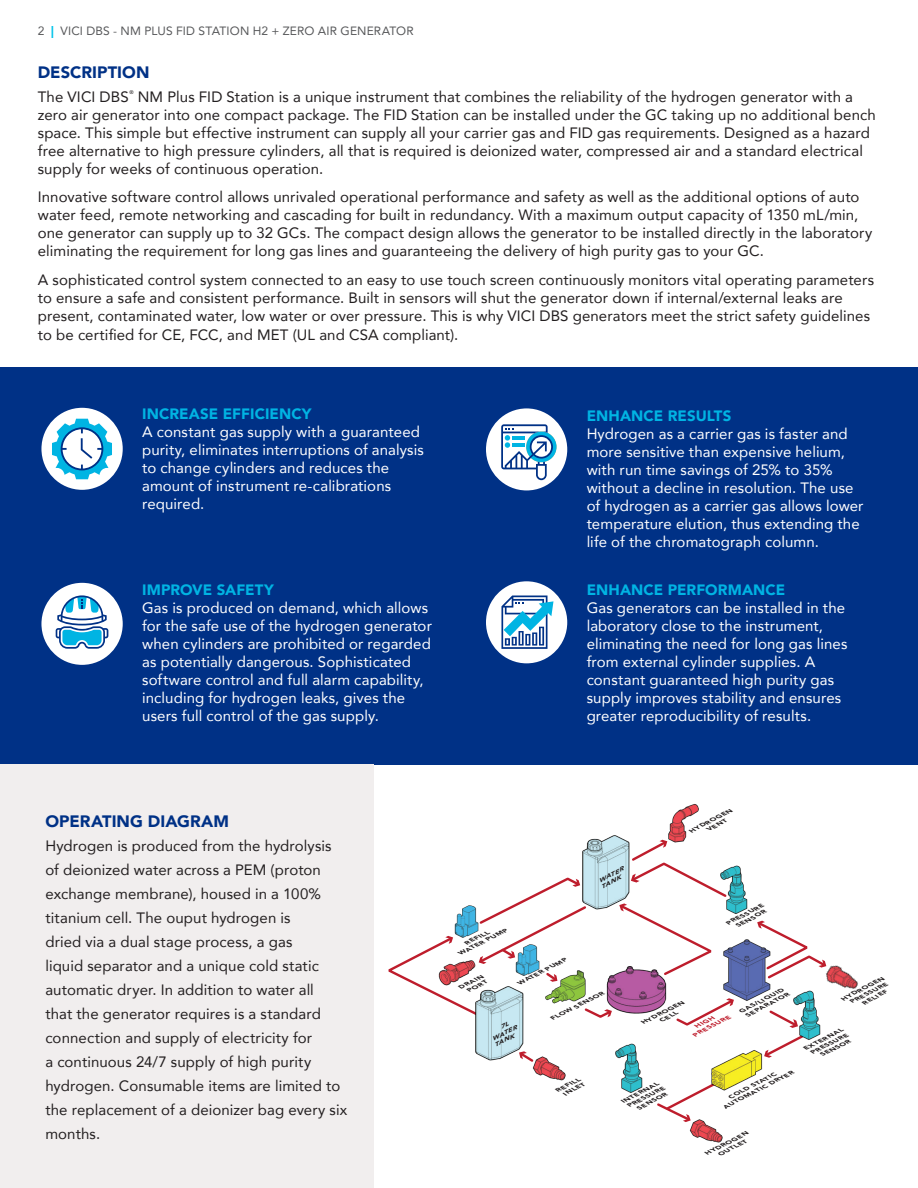
<style>
.page{position:relative;width:918px;height:1188px;background:#fff}
.page>*{position:absolute;margin:0;border:0;box-sizing:border-box;transform-origin:0 0}
.t1{font:900 16.5px "Avenir";letter-spacing:.005em;color:#003186}
.t2{font:15px/24px "Avenir";letter-spacing:.005em;color:#231f20}
.t3{font:15px/18px "Avenir";letter-spacing:.01em;color:#fff}
.t4{font:900 15px "Avenir";letter-spacing:.005em;color:#00b4e3}
.t5{font:12px "Avenir";letter-spacing:.01em;color:#57585a}
.t6{font:italic 900 5.7px/6.6px "Avenir";color:#231f20;scale:1.28 1}
.t7{font:italic 900 5.55px/6.4px "Avenir";color:#231f20;scale:1.33 1}
.t8{font:italic 900 5.55px/6.4px "Avenir";color:#be1d2c;scale:1.33 1}
.t9{font:5.25px "Avenir";color:#231f20}
.s1{font-weight:900;color:#00c3e9}
</style>
<div class="page">
<div style="left:0;top:367px;width:918px;height:397px;background:#003186"></div>
<div style="left:41px;top:408px;width:82px;height:82px;background:#fff;border-radius:50%"></div>
<svg style="left:52px;top:419px;width:60px;height:60px"></svg>
<div style="left:486px;top:408px;width:81px;height:82px;background:#fff;border-radius:50%"></div>
<svg style="left:501px;top:424px;width:56px;height:56px"></svg>
<div style="left:486px;top:581px;width:81px;height:82px;background:#fff;border-radius:50%"></div>
<svg style="left:501px;top:596px;width:52px;height:53px"></svg>
<div style="left:41px;top:583px;width:82px;height:82px;background:#fff;border-radius:50%"></div>
<svg style="left:56px;top:595px;width:52px;height:54px"></svg>
<div style="left:0;top:764px;width:374px;height:424px;background:#f1eeee"></div>
<img style="left:735px;top:939px;width:36px;height:62px">
<img style="left:827px;top:965px;width:31px;height:24px">
<img style="left:533px;top:1056px;width:33px;height:25px">
<img style="left:593px;top:835px;width:30px;height:4px">
<img style="left:735px;top:865px;width:13px;height:49px">
<svg style="left:526px;top:1052px;width:9px;height:12px"></svg>
<svg style="left:756px;top:920px;width:71px;height:60px"></svg>
<img style="left:668px;top:804px;width:31px;height:35px">
<img style="left:475px;top:1027px;width:51px;height:34px">
<svg style="left:388px;top:839px;width:347px;height:188px"></svg>
<img style="left:689px;top:1123px;width:34px;height:20px">
<img style="left:615px;top:1043px;width:28px;height:50px">
<svg style="left:657px;top:1086px;width:51px;height:37px"></svg>
<img style="left:708px;top:1050px;width:55px;height:41px">
<img style="left:793px;top:990px;width:28px;height:50px">
<svg style="left:764px;top:1008px;width:44px;height:50px"></svg>
<p class="t5" style="left:38px;top:21px;width:378px">2 <span class="s1">|</span> VICI DBS - NM PLUS FID STATION H2 + ZERO AIR GENERATOR</p>
<p class="t1" style="left:38px;top:58px;width:113px">DESCRIPTION</p>
<p class="t2" style="left:38px;top:84px;width:92px">The VICI DBS</p>
<p class="t9" style="left:129px;top:88px;width:6px">®</p>
<p class="t2" style="left:38px;top:87px;width:840px;line-height:18px;text-indent:100px">NM Plus FID Station is a unique instrument that combines the reliability of the hydrogen generator with a zero air generator into one compact package. The FID Station can be installed under the GC taking up no additional bench space. This simple but effective instrument can supply all your carrier gas and FID gas requirements. Designed as a hazard free alternative to high pressure cylinders, all that is required is deionized water, compressed air and a standard electrical supply for weeks of continuous operation.</p>
<p class="t2" style="left:38px;top:187px;width:836px;line-height:18px">Innovative software control allows unrivaled operational performance and safety as well as the additional options of auto water feed, remote networking and cascading for built in redundancy. With a maximum output capacity of 1350 mL/min, one generator can supply up to 32 GCs. The compact design allows the generator to be installed directly in the laboratory eliminating the requirement for long gas lines and guaranteeing the delivery of high purity gas to your GC.</p>
<p class="t2" style="left:38px;top:270px;width:838px;line-height:18px">A sophisticated control system connected to an easy to use touch screen continuously monitors vital operating parameters to ensure a safe and consistent performance. Built in sensors will shut the generator down if internal/external leaks are present, contaminated water, low water or over pressure. This is why VICI DBS generators meet the strict safety guidelines</p>
<p class="t2" style="left:38px;top:322px;width:422px">to be certified for CE, FCC, and MET (UL and CSA compliant).</p>
<p class="t4" style="left:142px;top:401px;width:171px">INCREASE EFFICIENCY</p>
<p class="t3" style="left:142px;top:423px;width:283px">A constant gas supply with a guaranteed purity, eliminates interruptions of analysis to change cylinders and reduces the amount of instrument re-calibrations required.</p>
<p class="t4" style="left:142px;top:577px;width:133px">IMPROVE SAFETY</p>
<p class="t3" style="left:142px;top:599px;width:291px">Gas is produced on demand, which allows for the safe use of the hydrogen generator when cylinders are prohibited or regarded as potentially dangerous. Sophisticated software control and full alarm capability, including for hydrogen leaks, gives the users full control of the gas supply.</p>
<p class="t4" style="left:587px;top:403px;width:146px">ENHANCE RESULTS</p>
<p class="t3" style="left:587px;top:424px;width:278px">Hydrogen as a carrier gas is faster and more sensitive than expensive helium, with run time savings of 25% to 35% without a decline in resolution. The use of hydrogen as a carrier gas allows lower temperature elution, thus extending the life of the chromatograph column.</p>
<p class="t4" style="left:587px;top:577px;width:200px">ENHANCE PERFORMANCE</p>
<p class="t3" style="left:587px;top:599px;width:262px">Gas generators can be installed in the laboratory close to the instrument, eliminating the need for long gas lines from external cylinder supplies. A constant guaranteed high purity gas supply improves stability and ensures greater reproducibility of results.</p>
<p class="t1" style="left:45px;top:807px;width:185px">OPERATING DIAGRAM</p>
<p class="t2" style="left:45px;top:833px;width:304px">Hydrogen is produced from the hydrolysis of deionized water across a PEM (proton exchange membrane), housed in a 100% titanium cell. The ouput hydrogen is<br>dried via a dual stage process, a gas<br>liquid separator and a unique cold static automatic dryer. In addition to water all<br>that the generator requires is a standard connection and supply of electricity for<br>a continuous 24/7 supply of high purity hydrogen. Consumable items are limited to the replacement of a deionizer bag every six months.</p>
<p class="t7" style="left:456px;top:945px;width:42px;text-indent:10px;rotate:-27deg">REFILL<br>WATER PUMP</p>
<p class="t6" style="left:597px;top:878px;width:23px;rotate:-27deg">WATER<br>TANK</p>
<p class="t7" style="left:518px;top:980px;width:42px;rotate:-27deg">WATER PUMP</p>
<p class="t7" style="left:459px;top:984px;width:22px;text-align:right;rotate:-27deg">DRAIN<br>PORT</p>
<p class="t7" style="left:551px;top:1016px;width:46px;rotate:-27deg">FLOW SENSOR</p>
<p class="t6" style="left:487px;top:1031px;width:23px;text-indent:14px;rotate:-27deg">7L<br>WATER<br>TANK</p>
<p class="t7" style="left:704px;top:821px;width:25px;text-indent:-16px;rotate:-27deg">HYDROGEN<br>VENT</p>
<p class="t7" style="left:726px;top:920px;width:32px;text-align:right;rotate:-27deg">PRESSURE<br>SENSOR</p>
<p class="t7" style="left:743px;top:1006px;width:37px;text-indent:-4px;rotate:-27deg">GAS/LIQUID<br>SEPARATOR</p>
<p class="t7" style="left:657px;top:1012px;width:24px;text-indent:-18px;rotate:-27deg">HYDROGEN<br>CELL</p>
<p class="t8" style="left:690px;top:1026px;width:32px;text-indent:5px;rotate:-27deg">HIGH<br>PRESSURE</p>
<p class="t7" style="left:841px;top:996px;width:37px;rotate:-27deg">HYDROGEN</p>
<p class="t7" style="left:850px;top:999px;width:32px;rotate:-27deg">PRESSURE</p>
<p class="t7" style="left:862px;top:1000px;width:22px;rotate:-27deg">RELIEF</p>
<p class="t7" style="left:804px;top:1046px;width:34px;rotate:-27deg">EXTERNAL</p>
<p class="t7" style="left:811px;top:1049px;width:32px;rotate:-27deg">PRESSURE</p>
<p class="t7" style="left:820px;top:1052px;width:26px;rotate:-27deg">SENSOR</p>
<p class="t7" style="left:560px;top:1085px;width:19px;text-indent:-5px;rotate:-27deg">REFILL<br>INLET</p>
<p class="t7" style="left:621px;top:1098px;width:32px;rotate:-27deg">INTERNAL</p>
<p class="t7" style="left:627px;top:1103px;width:32px;rotate:-27deg">PRESSURE</p>
<p class="t7" style="left:637px;top:1105px;width:26px;rotate:-27deg">SENSOR</p>
<p class="t7" style="left:720px;top:1098px;width:60px;text-indent:10px;rotate:-27deg">COLD STATIC<br>AUTOMATIC DRYER</p>
<p class="t7" style="left:715px;top:1145px;width:28px;text-indent:-11px;rotate:-27deg">HYDROGEN<br>OUTLET</p>
</div>
